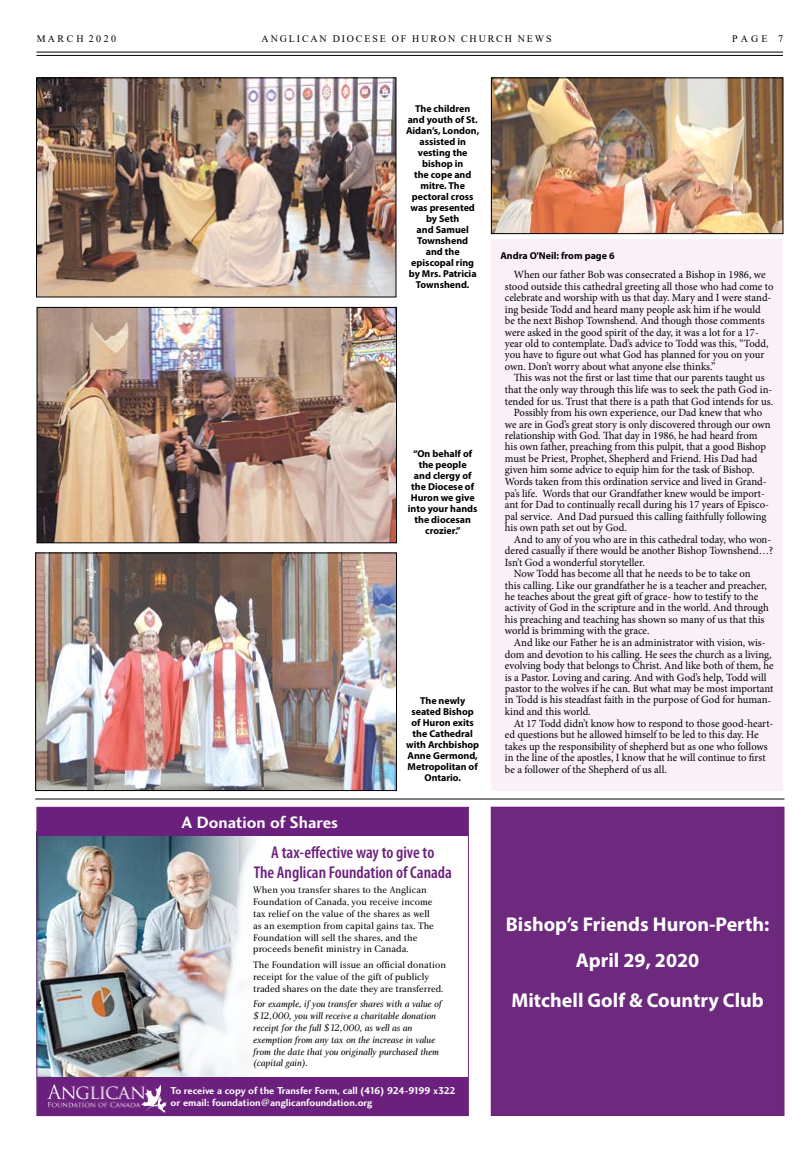
<style>
.page{position:relative;width:792px;height:1152px;background:#fff}
.page>*{position:absolute;margin:0;border:0;box-sizing:border-box;transform-origin:0 0}
.t1{font:700 20px/35.5px "Myriad Pro";color:#fff;text-align:center}
.t2{font:600 condensed 17.1px/19.7px "Myriad Pro";color:#6c207e;text-align:center}
.t3{font:17.1px "Charlotte Sans Bold Plain";color:#fff}
.t4{font:11px/11.5px "Minion Pro";color:#000}
.t5{font:10.3px/12.3px "Charlotte Sans Bold Plain";color:#fff}
.t6{font:700 10px/11px "Myriad Pro";color:#000;text-align:center}
.t7{font:10px "Times New Roman";letter-spacing:.185em;color:#000}
.t8{font:9.8px/11.8px "Charlotte Book Plain";color:#000}
.t9{font:9.8px/11.8px "Charlotte Book Italic Plain";color:#000}
</style>
<div class="page">
<hr style="left:36px;top:52px;width:747px;height:1px;background:#000">
<hr style="left:36px;top:55px;width:747px;height:1px;background:#000">
<div style="left:491px;top:239px;width:292px;height:552px;background:#f9f1f7"></div>
<img style="left:38px;top:79px;width:356px;height:216px">
<div style="left:36px;top:77px;width:360px;height:220px;border:1px solid #000"></div>
<img style="left:39px;top:309px;width:356px;height:232px">
<div style="left:37px;top:307px;width:360px;height:236px;border:1px solid #000"></div>
<img style="left:493px;top:79px;width:288px;height:153px">
<div style="left:491px;top:77px;width:292px;height:157px;border:1px solid #000"></div>
<img style="left:38px;top:836px;width:218px;height:241px">
<div style="left:37px;top:1077px;width:431px;height:39px;background:#6c207e"></div>
<div style="left:37px;top:807px;width:431px;height:29px;background:#6c207e"></div>
<img style="left:48px;top:1084px;width:118px;height:29px">
<div style="left:36px;top:807px;width:433px;height:309px;border:1px solid #6c297d"></div>
<div style="left:491px;top:807px;width:293px;height:309px;background:#6c297d"></div>
<div style="left:491px;top:807px;width:294px;height:309px;border:1px solid #6d1f7e"></div>
<img style="left:37px;top:555px;width:358px;height:234px">
<div style="left:35px;top:553px;width:362px;height:238px;border:1px solid #000"></div>
<hr style="left:35px;top:799px;width:750px;height:1px;background:#000">
<p class="t7" style="left:37px;top:32px;width:81px">M A R C H 2 0 2 0</p>
<p class="t7" style="left:262px;top:32px;width:292px">ANGLICAN DIOCESE OF HURON CHURCH NEWS</p>
<p class="t7" style="left:732px;top:32px;width:53px">PAGE 7</p>
<p class="t6" style="left:406px;top:103px;width:75px">The children and youth of St.<br>Aidan’s, London, assisted in vesting the bishop in<br>the cope and mitre. The pectoral cross was presented by Seth<br>and Samuel<br>Townshend<br>and the episcopal ring by Mrs. Patricia<br>Townshend.</p>
<p class="t6" style="left:408px;top:448px;width:71px">“On behalf of the people<br>and clergy of the Diocese of<br>Huron we give into your hands the diocesan crozier.”</p>
<h2 class="t3" style="left:182px;top:813px;width:158px">A Donation of Shares</h2>
<p class="t6" style="left:406px;top:695px;width:75px">The newly seated Bishop of Huron exits the Cathedral with Archbishop<br>Anne Germond,<br>Metropolitan of<br>Ontario.</p>
<h2 class="t2" style="left:254px;top:842px;width:200px">A tax-effective way to give to<br>The Anglican Foundation of Canada</h2>
<p class="t8" style="left:253px;top:884px;width:182px">When you transfer shares to the Anglican Foundation of Canada, you receive income tax relief on the value of the shares as well as an exemption from capital gains tax. The Foundation will sell the shares, and the proceeds benefit ministry in Canada.</p>
<p class="t8" style="left:253px;top:959px;width:194px">The Foundation will issue an official donation receipt for the value of the gift of publicly traded shares on the date they are transferred.</p>
<p class="t9" style="left:253px;top:998px;width:190px">For example, if you transfer shares with a value of $12,000, you will receive a charitable donation receipt for the full $12,000, as well as an exemption from any tax on the increase in value from the date that you originally purchased them (capital gain).</p>
<p class="t5" style="left:171px;top:1085px;width:287px">To receive a copy of the Transfer Form, call (416) 924-9199 x322 or email: foundation@anglicanfoundation.org</p>
<p class="t6" style="left:500px;top:250px;width:116px">Andra O'Neil: from page 6</p>
<p class="t4" style="left:505px;top:269px;width:270px;text-indent:9px">When our father Bob was consecrated a Bishop in 1986, we stood outside this cathedral greeting all those who had come to celebrate and worship with us that day. Mary and I were stand&shy;ing beside Todd and heard many people ask him if he would be the next Bishop Townshend. And though those comments were asked in the good spirit of the day, it was a lot for a 17- year old to contemplate. Dad’s advice to Todd was this, “Todd, you have to figure out what God has planned for you on your own. Don’t worry about what anyone else thinks.”</p>
<p class="t4" style="left:514px;top:372px;width:252px">This was not the first or last time that our parents taught us</p>
<p class="t4" style="left:505px;top:384px;width:269px">that the only way through this life was to seek the path God in-</p>
<p class="t4" style="left:505px;top:395px;width:270px">tended for us. Trust that there is a path that God intends for us.</p>
<p class="t4" style="left:514px;top:407px;width:250px">Possibly from his own experience, our Dad knew that who</p>
<p class="t4" style="left:505px;top:418px;width:267px">we are in God’s great story is only discovered through our own</p>
<p class="t4" style="left:505px;top:430px;width:254px">relationship with God. That day in 1986, he had heard from</p>
<p class="t4" style="left:505px;top:441px;width:263px">his own father, preaching from this pulpit, that a good Bishop</p>
<p class="t4" style="left:505px;top:453px;width:254px">must be Priest, Prophet, Shepherd and Friend. His Dad had</p>
<p class="t4" style="left:505px;top:464px;width:251px">given him some advice to equip him for the task of Bishop.</p>
<p class="t4" style="left:505px;top:476px;width:263px">Words taken from this ordination service and lived in Grand-</p>
<p class="t4" style="left:505px;top:487px;width:262px">pa’s life. Words that our Grandfather knew would be import-</p>
<p class="t4" style="left:505px;top:499px;width:266px">ant for Dad to continually recall during his 17 years of Episco-</p>
<p class="t4" style="left:505px;top:510px;width:263px">pal service. And Dad pursued this calling faithfully following</p>
<p class="t4" style="left:505px;top:522px;width:123px">his own path set out by God.</p>
<p class="t4" style="left:514px;top:533px;width:259px">And to any of you who are in this cathedral today, who won-</p>
<p class="t4" style="left:505px;top:545px;width:270px">dered casually if there would be another Bishop Townshend…?</p>
<p class="t4" style="left:505px;top:556px;width:141px">Isn’t God a wonderful storyteller.</p>
<p class="t4" style="left:514px;top:568px;width:238px">Now Todd has become all that he needs to be to take on</p>
<p class="t4" style="left:505px;top:579px;width:263px">this calling. Like our grandfather he is a teacher and preacher,</p>
<p class="t4" style="left:505px;top:591px;width:255px">he teaches about the great gift of grace- how to testify to the</p>
<p class="t4" style="left:505px;top:602px;width:266px">activity of God in the scripture and in the world. And through</p>
<p class="t4" style="left:505px;top:614px;width:261px">his preaching and teaching has shown so many of us that this</p>
<p class="t4" style="left:505px;top:625px;width:146px">world is brimming with the grace.</p>
<p class="t4" style="left:514px;top:637px;width:253px">And like our Father he is an administrator with vision, wis-</p>
<p class="t4" style="left:505px;top:648px;width:268px">dom and devotion to his calling. He sees the church as a living,</p>
<p class="t4" style="left:505px;top:660px;width:270px">evolving body that belongs to Christ. And like both of them, he</p>
<p class="t4" style="left:505px;top:671px;width:263px">is a Pastor. Loving and caring. And with God’s help, Todd will</p>
<p class="t4" style="left:505px;top:683px;width:270px">pastor to the wolves if he can. But what may be most important</p>
<p class="t4" style="left:505px;top:694px;width:268px">in Todd is his steadfast faith in the purpose of God for human-</p>
<p class="t4" style="left:505px;top:706px;width:87px">kind and this world.</p>
<p class="t4" style="left:514px;top:717px;width:261px">At 17 Todd didn’t know how to respond to those good-heart-</p>
<p class="t4" style="left:505px;top:729px;width:255px">ed questions but he allowed himself to be led to this day. He</p>
<p class="t4" style="left:505px;top:740px;width:264px">takes up the responsibility of shepherd but as one who follows</p>
<p class="t4" style="left:505px;top:752px;width:262px">in the line of the apostles, I know that he will continue to first</p>
<p class="t4" style="left:505px;top:763px;width:163px">be a follower of the Shepherd of us all.</p>
<h1 class="t1" style="left:506px;top:906px;width:265px">Bishop’s Friends Huron-Perth:<br>April 29, 2020</h1>
<h1 class="t1" style="left:511px;top:981px;width:254px">Mitchell Golf &amp; Country Club</h1>
</div>
